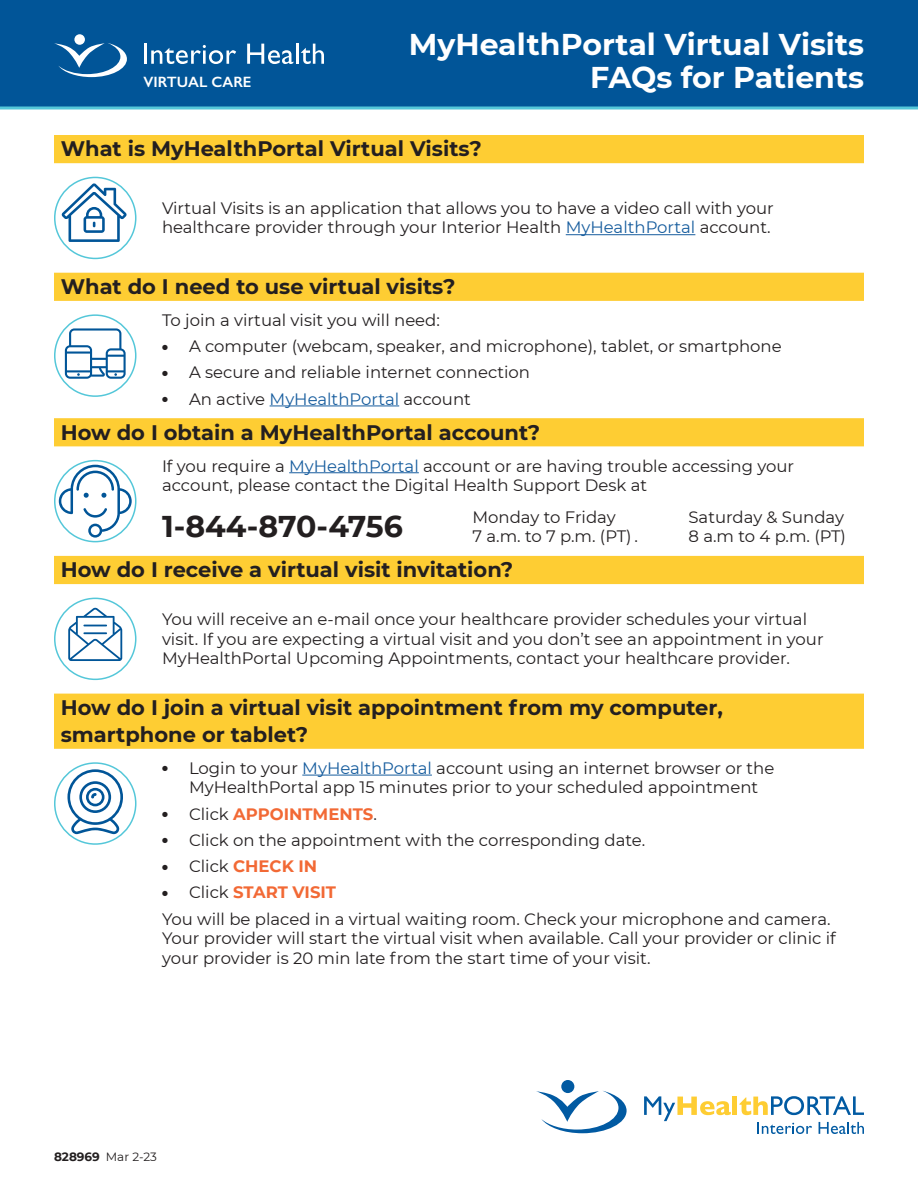
<style>
.page{position:relative;width:918px;height:1188px;background:#fff}
.page>*{position:absolute;margin:0;border:0;box-sizing:border-box;transform-origin:0 0}
.t1{font:700 30px/33px "Montserrat";color:#fff;text-align:right}
.t2{font:700 30px "Montserrat";color:#231f20}
.t3{font:700 21px/27px "Montserrat";color:#231f20}
.t4{font:16.5px/19.5px "Montserrat";color:#231f20}
.t5{font:700 16.5px "Montserrat";color:#f26935}
.t6{font:600 15px "Gill Sans";color:#fff}
.t7{font:12px "Montserrat";color:#231f20}
.t8{font:10.5px "Universal Std Newswith Comm Pi";color:#231f20}
.s1{color:#175d9e}
.s2{font-weight:400;color:#231f20}
.s3{font-weight:700;color:#f26935}
.s4{font-weight:700}
</style>
<div class="page">
<hr style="left:733px;top:1097px;width:4px;height:18px;background:#fecd33">
<div style="left:561px;top:1080px;width:13px;height:13px;background:#015aa2;border-radius:50%"></div>
<svg style="left:536px;top:1091px;width:91px;height:42px"></svg>
<svg style="left:644px;top:1096px;width:87px;height:25px"></svg>
<svg style="left:739px;top:1096px;width:125px;height:19px"></svg>
<svg style="left:758px;top:1122px;width:54px;height:12px"></svg>
<svg style="left:819px;top:1122px;width:45px;height:12px"></svg>
<div style="left:0;top:0;width:918px;height:106px;background:#015598"></div>
<svg style="left:0;top:106px;width:351px;height:4px"></svg>
<svg style="left:351px;top:106px;width:567px;height:4px;background:#5ebfd5"></svg>
<div style="left:74px;top:34px;width:11px;height:11px;background:#fff;border-radius:50%"></div>
<svg style="left:54px;top:43px;width:73px;height:34px"></svg>
<hr style="left:144px;top:44px;width:3px;height:20px;background:#fff">
<svg style="left:151px;top:45px;width:85px;height:19px"></svg>
<svg style="left:247px;top:44px;width:46px;height:20px"></svg>
<hr style="left:296px;top:44px;width:3px;height:20px;background:#fff">
<svg style="left:301px;top:44px;width:23px;height:20px"></svg>
<svg style="left:54px;top:135px;width:810px;height:614px"></svg>
<div style="left:54px;top:177px;width:83px;height:82px;border:2px solid #54c7d9;border-radius:50%"></div>
<svg style="left:62px;top:183px;width:65px;height:59px"></svg>
<hr style="left:566px;top:234px;width:129px;height:1px;background:#175d9e">
<div style="left:54px;top:314px;width:82px;height:83px;border:2px solid #54c7d9;border-radius:50%"></div>
<svg style="left:65px;top:328px;width:61px;height:51px"></svg>
<hr style="left:270px;top:406px;width:129px;height:1px;background:#175d9e">
<div style="left:54px;top:460px;width:82px;height:82px;border:2px solid #54c7d9;border-radius:50%"></div>
<svg style="left:59px;top:465px;width:73px;height:73px"></svg>
<hr style="left:289px;top:472px;width:130px;height:1px;background:#175d9e">
<div style="left:54px;top:598px;width:83px;height:82px;border:2px solid #54c7d9;border-radius:50%"></div>
<svg style="left:68px;top:608px;width:54px;height:53px"></svg>
<div style="left:54px;top:762px;width:83px;height:83px;border:2px solid #54c7d9;border-radius:50%"></div>
<svg style="left:67px;top:769px;width:56px;height:65px"></svg>
<hr style="left:302px;top:775px;width:130px;height:1px;background:#175d9e">
<p class="t6" style="left:144px;top:73px;width:109px">VIRTUAL CARE</p>
<h1 class="t1" style="left:409px;top:26px;width:457px">MyHealthPortal Virtual Visits<br>FAQs for Patients</h1>
<p class="t3" style="left:61px;top:134px;width:423px">What is MyHealthPortal Virtual Visits?</p>
<p class="t4" style="left:162px;top:198px;width:613px">Virtual Visits is an application that allows you to have a video call with your healthcare provider through your Interior Health <span class="s1">MyHealthPortal</span> account.</p>
<p class="t3" style="left:61px;top:272px;width:396px">What do I need to use virtual visits?</p>
<p class="t4" style="left:162px;top:310px;width:279px">To join a virtual visit you will need:</p>
<p class="t8" style="left:162px;top:343px;width:7px">⦁</p>
<p class="t4" style="left:189px;top:336px;width:594px">A computer (webcam, speaker, and microphone), tablet, or smartphone</p>
<p class="t8" style="left:162px;top:369px;width:7px">⦁</p>
<p class="t4" style="left:189px;top:362px;width:343px">A secure and reliable internet connection</p>
<p class="t8" style="left:162px;top:395px;width:7px">⦁</p>
<p class="t4" style="left:189px;top:389px;width:283px">An active <span class="s1">MyHealthPortal</span> account</p>
<p class="t3" style="left:61px;top:418px;width:481px">How do I obtain a MyHealthPortal account?</p>
<p class="t4" style="left:162px;top:455px;width:634px">If you require a <span class="s1">MyHealthPortal</span> account or are having trouble accessing your account, please contact the Digital Health Support Desk at</p>
<h1 class="t2" style="left:162px;top:505px;width:242px">1-844-870-4756</h1>
<p class="t4" style="left:472px;top:507px;width:167px">Monday to Friday<br>7 a.m. to 7 p.m. (PT) .</p>
<p class="t4" style="left:688px;top:507px;width:159px">Saturday &amp; Sunday<br>8 a.m to 4 p.m. (PT)</p>
<p class="t3" style="left:61px;top:555px;width:454px">How do I receive a virtual visit invitation?</p>
<p class="t4" style="left:162px;top:609px;width:663px">You will receive an e-mail once your healthcare provider schedules your virtual visit. If you are expecting a virtual visit and you don’t see an appointment in your<br>MyHealthPortal Upcoming Appointments, contact your healthcare provider.</p>
<p class="t3" style="left:61px;top:693px;width:664px">How do I join a virtual visit appointment from my computer, smartphone or tablet?</p>
<p class="t8" style="left:162px;top:764px;width:7px">⦁</p>
<p class="t4" style="left:189px;top:758px;width:587px">Login to your <span class="s1">MyHealthPortal</span> account using an internet browser or the<br>MyHealthPortal app 15 minutes prior to your scheduled appointment</p>
<p class="t8" style="left:162px;top:810px;width:7px">⦁</p>
<p class="t5" style="left:189px;top:802px;width:189px"><span class="s2">Click</span> APPOINTMENTS<span class="s2">.</span></p>
<p class="t8" style="left:162px;top:836px;width:7px">⦁</p>
<p class="t4" style="left:189px;top:830px;width:458px">Click on the appointment with the corresponding date.</p>
<p class="t8" style="left:162px;top:863px;width:7px">⦁</p>
<p class="t5" style="left:189px;top:854px;width:130px"><span class="s2">Click</span> CHECK IN</p>
<p class="t8" style="left:162px;top:889px;width:7px">⦁</p>
<p class="t4" style="left:162px;top:879px;width:670px;line-height:26.2px;text-indent:27px">Click <span class="s3">START VISIT<br></span>You will be placed in a virtual waiting room. Check your microphone and camera.</p>
<p class="t4" style="left:162px;top:928px;width:675px">Your provider will start the virtual visit when available. Call your provider or clinic if your provider is 20 min late from the start time of your visit.</p>
<p class="t7" style="left:54px;top:1148px;width:105px"><span class="s4">828969</span> Mar 2-23</p>
</div>
